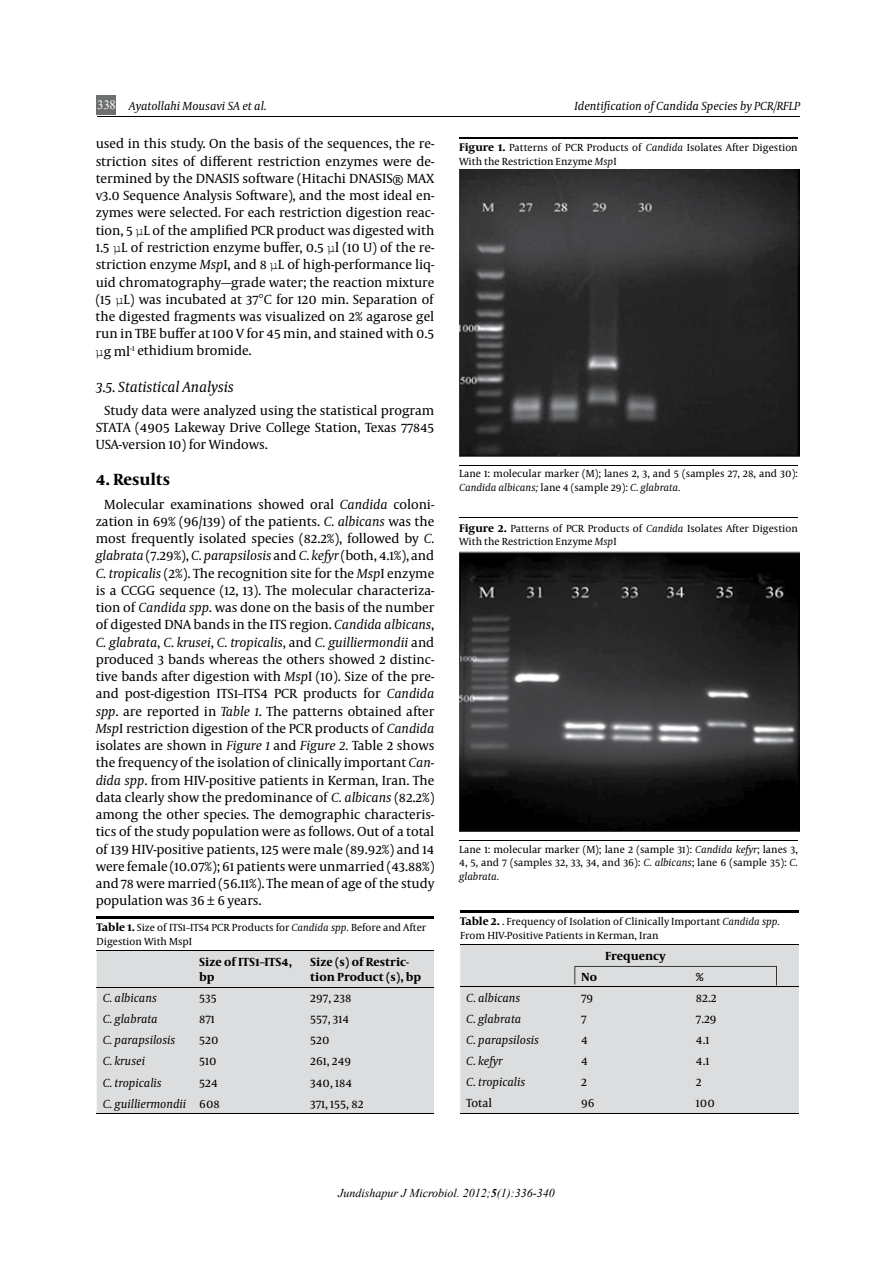
<style>
.page{position:relative;width:893px;height:1263px;background:#fff}
.page>*{position:absolute;margin:0;border:0;box-sizing:border-box;transform-origin:0 0}
.t1{font:700 16.5px "Capitolium News";letter-spacing:-.005em;color:#000}
.t2{font:italic 15px "Capitolium News";letter-spacing:-.005em;color:#000}
.t3{font:13.5px/17.2px "Capitolium News";letter-spacing:-.005em;color:#000;text-align:justify}
.t4{font:italic 12px "Capitolium News";color:#000}
.t5{font:12px "Capitolium News";color:#000}
.t6{font:700 12px/15px "Capitolium News";color:#000}
.t7{font:italic 12px "Times New Roman";color:#000}
.t8{font:10.5px/13.5px "Capitolium News";color:#000}
.s1{font-family:"Times New Roman";font-style:normal;font-size:12.75px;color:#fff}
.s2{font-family:"Courier New"}
.s3{font-style:italic}
.s4{font-weight:700;font-size:11.25px}
.s5{font-style:normal}
.s6{font-weight:700}
</style>
<div class="page">
<hr style="left:97px;top:116px;width:703px;height:1px;background:#000">
<div style="left:97px;top:95px;width:19px;height:19px;background:#6d6f71"></div>
<div style="left:97px;top:951px;width:337px;height:162px;background:#dcddde"></div>
<hr style="left:97px;top:916px;width:337px;height:3px;background:#000">
<hr style="left:97px;top:950px;width:337px;height:1px;background:#000">
<hr style="left:97px;top:987px;width:337px;height:1px;background:#000">
<hr style="left:97px;top:1113px;width:337px;height:1px;background:#000">
<div style="left:460px;top:945px;width:339px;height:168px;background:#dcddde"></div>
<hr style="left:460px;top:910px;width:339px;height:2px;background:#000">
<hr style="left:460px;top:944px;width:339px;height:1px;background:#000">
<hr style="left:460px;top:986px;width:339px;height:1px;background:#000">
<hr style="left:460px;top:1113px;width:339px;height:1px;background:#000">
<hr style="left:459px;top:465px;width:339px;height:1px;background:#000">
<img style="left:459px;top:170px;width:340px;height:286px">
<hr style="left:459px;top:137px;width:339px;height:2px;background:#000">
<hr style="left:459px;top:840px;width:339px;height:1px;background:#000">
<img style="left:459px;top:551px;width:340px;height:280px">
<hr style="left:459px;top:517px;width:339px;height:1px;background:#000">
<div style="left:574px;top:966px;width:203px;height:19px;background:#dcddde"></div>
<p class="t4" style="left:97px;top:99px;width:171px"><span class="s1">338</span> Ayatollahi Mousavi SA et al.</p>
<p class="t4" style="left:574px;top:99px;width:227px">Identification of Candida Species by PCR/RFLP</p>
<p class="t3" style="left:96px;top:136px;width:340px">used in this study. On the basis of the sequences, the re&shy;striction sites of different restriction enzymes were de&shy;termined by the DNASIS software (Hitachi DNASIS® MAX v3.0 Sequence Analysis Software), and the most ideal en&shy;zymes were selected. For each restriction digestion reac&shy;tion, 5 <span class="s2">μ</span>L of the amplified PCR product was digested with 1.5 <span class="s2">μ</span>L of restriction enzyme buffer, 0.5 <span class="s2">μ</span>l (10 U) of the re&shy;striction enzyme <span class="s3">Msp</span>I, and 8 <span class="s2">μ</span>L of high-performance liq&shy;uid chromatography––grade water; the reaction mixture (15 <span class="s2">μ</span>L) was incubated at 37°C for 120 min. Separation of the digested fragments was visualized on 2% agarose gel run in TBE buffer at 100 V for 45 min, and stained with 0.5 <span class="s2">μ</span>g ml<sup>-1</sup> ethidium bromide.</p>
<p class="t2" style="left:96px;top:378px;width:140px">3.5. Statistical Analysis</p>
<p class="t3" style="left:96px;top:402px;width:340px;text-indent:9px">Study data were analyzed using the statistical program STATA (4905 Lakeway Drive College Station, Texas 77845<br>USA-version 10) for Windows.</p>
<p class="t1" style="left:96px;top:470px;width:76px">4. Results</p>
<p class="t3" style="left:96px;top:496px;width:340px;text-indent:9px">Molecular examinations showed oral <span class="s3">Candida</span> coloni&shy;zation in 69% (96/139) of the patients. <span class="s3">C. albicans</span> was the most frequently isolated species (82.2%), followed by <span class="s3">C. glabrata</span> (7.29%), <span class="s3">C. parapsilosis</span> and <span class="s3">C. kefyr</span> (both, 4.1%), and <span class="s3">C. tropicalis</span> (2%). The recognition site for the <span class="s3">Msp</span>I enzyme is a CCGG sequence (12, 13). The molecular characteriza&shy;tion of <span class="s3">Candida spp</span>. was done on the basis of the number of digested DNA bands in the ITS region. <span class="s3">Candida albicans</span>, <span class="s3">C. glabrata</span>, <span class="s3">C. krusei</span>, <span class="s3">C. tropicalis</span>, and <span class="s3">C. guilliermondii</span> and produced 3 bands whereas the others showed 2 distinc&shy;tive bands after digestion with <span class="s3">Msp</span>I (10). Size of the pre&shy;and post-digestion ITS1–ITS4 PCR products for <span class="s3">Candida spp</span>. are reported in <span class="s3">Table 1</span>. The patterns obtained after <span class="s3">Msp</span>I restriction digestion of the PCR products of <span class="s3">Candida </span>isolates are shown in <span class="s3">Figure 1</span> and <span class="s3">Figure 2.</span> Table 2 shows the frequency of the isolation of clinically important <span class="s3">Can&shy;dida spp</span>. from HIV-positive patients in Kerman, Iran. The data clearly show the predominance of <span class="s3">C. albicans</span> (82.2%) among the other species. The demographic characteris&shy;tics of the study population were as follows. Out of a total of 139 HIV-positive patients, 125 were male (89.92%) and 14 were female (10.07%); 61 patients were unmarried (43.88%) and 78 were married (56.11%). The mean of age of the study population was 36 ± 6 years.</p>
<p class="t8" style="left:97px;top:921px;width:331px"><span class="s4">Table 1.</span> Size of ITS1–ITS4 PCR Products for <span class="s3">Candida spp.</span> Before and After<br>Digestion With MspI</p>
<p class="t6" style="left:199px;top:955px;width:94px">Size of ITS1–ITS4, bp</p>
<p class="t6" style="left:310px;top:955px;width:112px">Size (s) of Restric&shy;tion Product (s), bp</p>
<p class="t4" style="left:103px;top:991px;width:56px">C. albicans</p>
<p class="t5" style="left:199px;top:991px;width:19px">535</p>
<p class="t5" style="left:310px;top:991px;width:43px">297, 238</p>
<p class="t4" style="left:103px;top:1012px;width:57px">C. glabrata</p>
<p class="t5" style="left:199px;top:1012px;width:17px">871</p>
<p class="t5" style="left:310px;top:1012px;width:40px">557, 314</p>
<p class="t4" style="left:103px;top:1033px;width:74px">C. parapsilosis</p>
<p class="t5" style="left:199px;top:1033px;width:21px">520</p>
<p class="t5" style="left:310px;top:1033px;width:21px">520</p>
<p class="t4" style="left:103px;top:1055px;width:44px">C. krusei</p>
<p class="t5" style="left:199px;top:1055px;width:19px">510</p>
<p class="t5" style="left:310px;top:1055px;width:43px">261, 249</p>
<p class="t4" style="left:103px;top:1076px;width:61px">C. tropicalis</p>
<p class="t5" style="left:199px;top:1076px;width:20px">524</p>
<p class="t5" style="left:310px;top:1076px;width:43px">340, 184</p>
<p class="t4" style="left:103px;top:1097px;width:119px">C. guilliermondii <span class="s5">608</span></p>
<p class="t5" style="left:310px;top:1097px;width:55px">371, 155, 82</p>
<p class="t8" style="left:459px;top:141px;width:340px"><span class="s4">Figure 1.</span> Patterns of PCR Products of <span class="s3">Candida</span> Isolates After Digestion<br>With the Restriction Enzyme <span class="s3">Msp</span>I</p>
<p class="t8" style="left:459px;top:467px;width:340px">Lane 1: molecular marker (M); lanes 2, 3, and 5 (samples 27, 28, and 30):<br><span class="s3">Candida albicans;</span> lane 4 (sample 29): <span class="s3">C. glabrata.</span></p>
<p class="t8" style="left:459px;top:521px;width:340px"><span class="s4">Figure 2.</span> Patterns of PCR Products of <span class="s3">Candida</span> Isolates After Digestion<br>With the Restriction Enzyme <span class="s3">Msp</span>I</p>
<p class="t8" style="left:459px;top:843px;width:340px;text-align:justify">Lane 1: molecular marker (M); lane 2 (sample 31): <span class="s3">Candida kefyr</span>; lanes 3, 4, 5, and 7 (samples 32, 33, 34, and 36): <span class="s3">C. albicans</span>; lane 6 (sample 35): <span class="s3">C. glabrata.</span></p>
<p class="t8" style="left:460px;top:915px;width:321px"><span class="s4">Table 2.</span> . Frequency of Isolation of Clinically Important <span class="s3">Candida spp.<br></span>From HIV-Positive Patients in Kerman, Iran</p>
<p class="t6" style="left:605px;top:948px;width:62px">Frequency</p>
<p class="t6" style="left:581px;top:969px;width:17px">No</p>
<p class="t6" style="left:696px;top:969px;width:9px">%</p>
<p class="t4" style="left:466px;top:991px;width:56px">C. albicans</p>
<p class="t5" style="left:581px;top:991px;width:14px">79</p>
<p class="t5" style="left:696px;top:991px;width:22px">82.2</p>
<p class="t4" style="left:466px;top:1012px;width:57px">C. glabrata</p>
<p class="t5" style="left:581px;top:1012px;width:7px">7</p>
<p class="t5" style="left:696px;top:1012px;width:22px">7.29</p>
<p class="t4" style="left:466px;top:1033px;width:74px">C. parapsilosis</p>
<p class="t5" style="left:581px;top:1033px;width:8px">4</p>
<p class="t5" style="left:696px;top:1033px;width:15px">4.1</p>
<p class="t4" style="left:466px;top:1054px;width:38px">C. kefyr</p>
<p class="t5" style="left:581px;top:1054px;width:8px">4</p>
<p class="t5" style="left:696px;top:1054px;width:15px">4.1</p>
<p class="t4" style="left:466px;top:1075px;width:61px">C. tropicalis</p>
<p class="t5" style="left:581px;top:1075px;width:7px">2</p>
<p class="t5" style="left:696px;top:1075px;width:7px">2</p>
<p class="t5" style="left:466px;top:1097px;width:27px">Total</p>
<p class="t5" style="left:581px;top:1097px;width:15px">96</p>
<p class="t5" style="left:696px;top:1097px;width:20px">100</p>
<p class="t7" style="left:338px;top:1184px;width:218px">Jundishapur J Microbiol. 2012;<span class="s6">5</span>(1):336-340</p>
</div>
